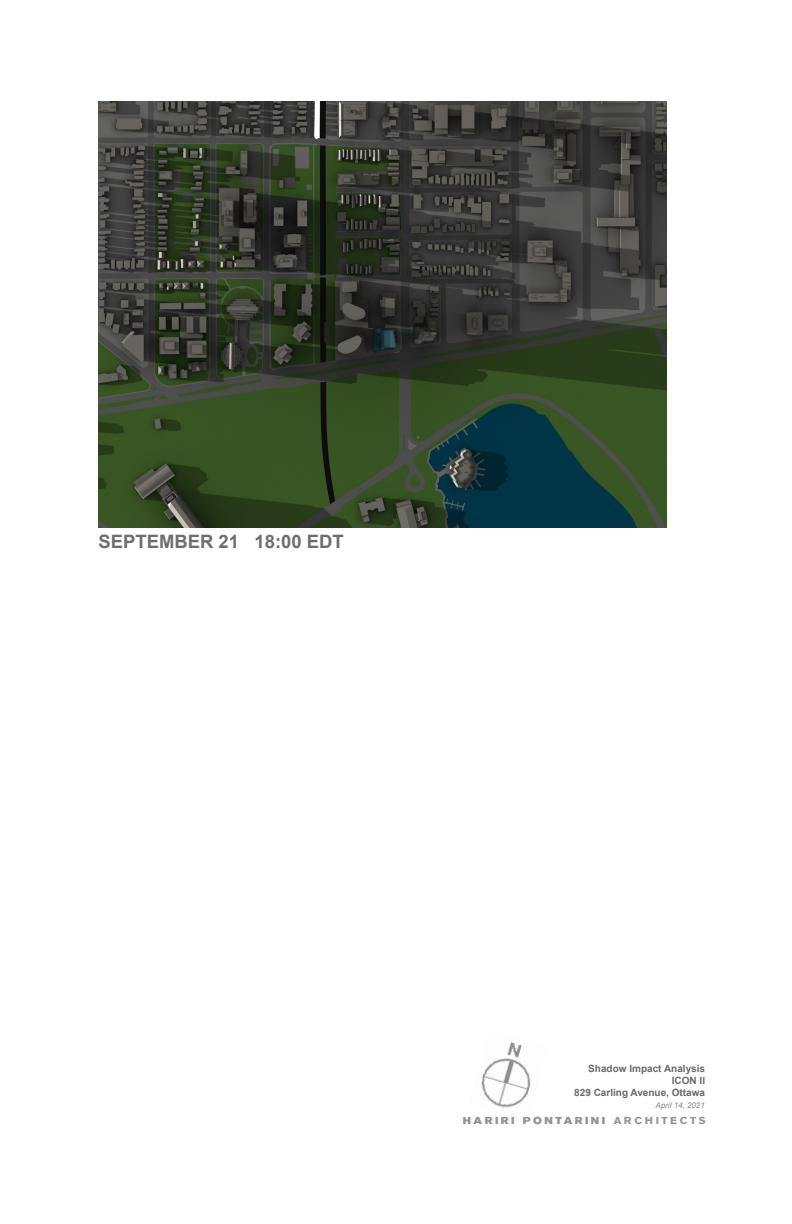
<style>
.page{position:relative;width:792px;height:1224px;background:#fff}
.page>*{position:absolute;margin:0;border:0;box-sizing:border-box;transform-origin:0 0}
.t1{font:700 18.5px "Arial";color:#6d6e71}
.t2{font:700 10px/12px "Arial";color:#69696c;text-align:right}
.t3{font:10px "Akzidenz Grotesk BQ Super";letter-spacing:.23em;color:#919396;scale:1.09 1}
.t4{font:italic 8px "Arial";color:#87898c}
.s1{font-family:"Akzidenz Grotesk BQ";font-weight:700}
</style>
<div class="page">
<img style="left:481px;top:1042px;width:50px;height:66px">
<img style="left:98px;top:101px;width:568px;height:426px">
<h1 class="t1" style="left:99px;top:535px;width:247px">SEPTEMBER 21 18:00 EDT</h1>
<p class="t2" style="left:574px;top:1063px;width:132px">Shadow Impact Analysis<br>ICON II<br>829 Carling Avenue, Ottawa</p>
<p class="t4" style="left:655px;top:1103px;width:51px">April 14, 2021</p>
<p class="t3" style="left:463px;top:1115px;width:224px">HARIRI PONTARINI <span class="s1">ARCHITECTS</span></p>
</div>
